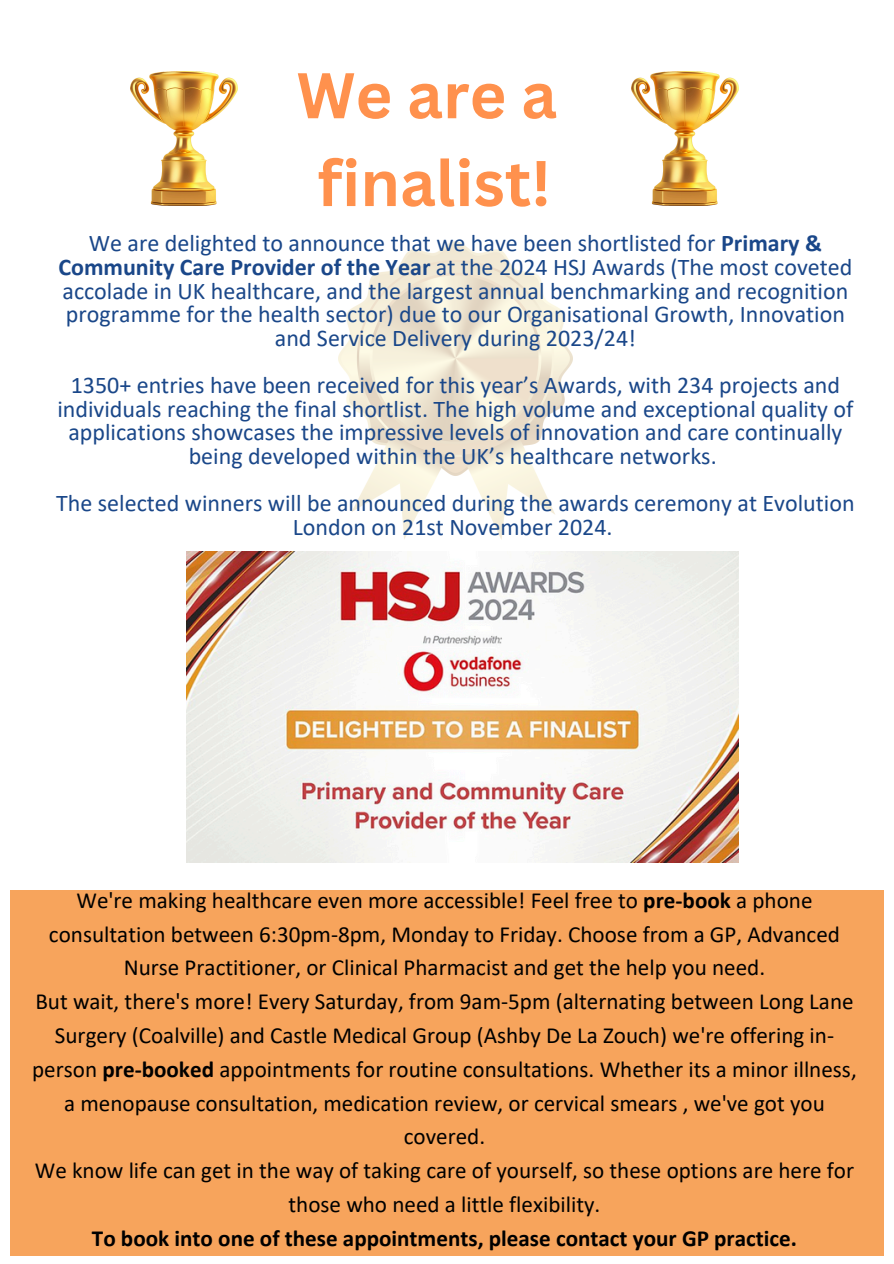
<style>
.page{position:relative;width:894px;height:1264px;background:#fff}
.page>*{position:absolute;margin:0;border:0;box-sizing:border-box;transform-origin:0 0}
.t1{font:700 63px/87.8px "Canva Sans";color:#ff914d;text-align:center}
.t2{font:24px/23.7px "Calibri";color:#1a4789;text-align:center}
.t3{font:23.1px/33.8px "Calibri";color:#000;text-align:center}
.t4{font:700 23.1px "Calibri";color:#000}
.s1{font-weight:700}
</style>
<div class="page">
<img style="left:187px;top:551px;width:551px;height:311px">
<img style="left:131px;top:72px;width:106px;height:134px">
<img style="left:338px;top:241px;width:234px;height:298px">
<div style="left:10px;top:890px;width:873px;height:365px;background:#f7a45c"></div>
<img style="left:631px;top:72px;width:107px;height:134px">
<p class="t1" style="left:296px;top:50px;width:262px">We are a finalist!</p>
<p class="t2" style="left:58px;top:233px;width:795px">We are delighted to announce that we have been shortlisted for <span class="s1">Primary &amp; Community Care Provider of the Year</span> at the 2024 HSJ Awards (The most coveted accolade in UK healthcare, and the largest annual benchmarking and recognition programme for the health sector) due to our Organisational Growth, Innovation and Service Delivery during 2023/24!</p>
<p class="t2" style="left:57px;top:375px;width:797px">1350+ entries have been received for this year’s Awards, with 234 projects and individuals reaching the final shortlist. The high volume and exceptional quality of applications showcases the impressive levels of innovation and care continually being developed within the UK’s healthcare networks.</p>
<p class="t2" style="left:56px;top:493px;width:799px">The selected winners will be announced during the awards ceremony at Evolution<br>London on 21st November 2024.</p>
<p class="t3" style="left:49px;top:885px;width:792px">We're making healthcare even more accessible! Feel free to <span class="s1">pre-book</span> a phone consultation between 6:30pm-8pm, Monday to Friday. Choose from a GP, Advanced<br>Nurse Practitioner, or Clinical Pharmacist and get the help you need.</p>
<p class="t3" style="left:32px;top:986px;width:825px">But wait, there's more! Every Saturday, from 9am-5pm (alternating between Long Lane Surgery (Coalville) and Castle Medical Group (Ashby De La Zouch) we're offering in&shy;person <span class="s1">pre-booked</span> appointments for routine consultations. Whether its a minor illness, a menopause consultation, medication review, or cervical smears , we've got you covered.</p>
<p class="t3" style="left:35px;top:1155px;width:820px">We know life can get in the way of taking care of yourself, so these options are here for those who need a little flexibility.</p>
<p class="t4" style="left:92px;top:1228px;width:706px">To book into one of these appointments, please contact your GP practice.</p>
</div>
